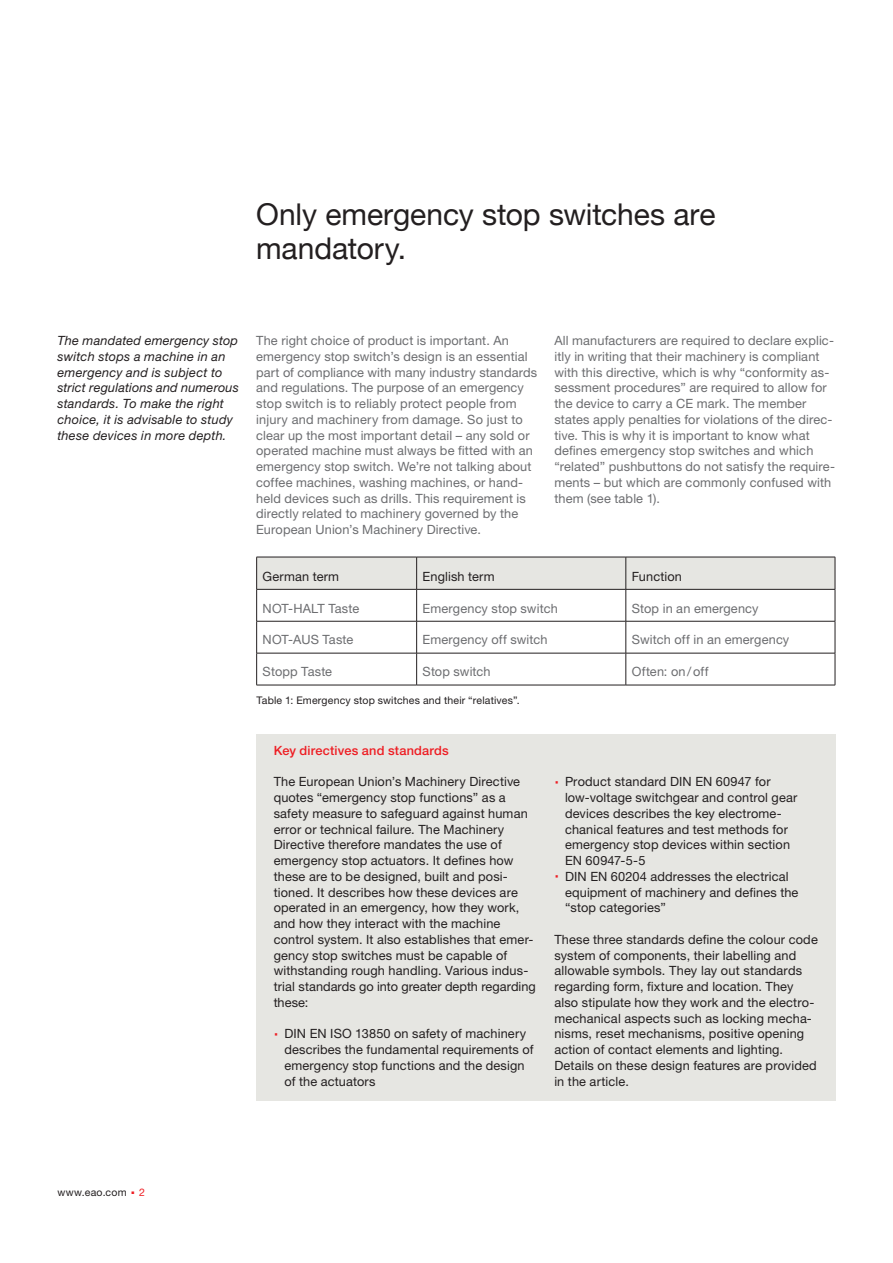
<style>
.page{position:relative;width:893px;height:1263px;background:#fff}
.page>*{position:absolute;margin:0;border:0;box-sizing:border-box;transform-origin:0 0}
.t1{font:30px/34.5px "Helvetica Neue";letter-spacing:-.005em;color:#231f20}
.t2{font:12.75px/15.8px "Helvetica Neue LT Std";letter-spacing:.01em;color:#231f20}
.t3{font:12.75px/15.8px "Helvetica Neue LT Std";letter-spacing:.01em;color:#6c6d70}
.t4{font:italic 12.75px/15.8px "Helvetica Neue LT Std";letter-spacing:.02em;color:#231f20}
.t5{font:500 12.75px "Helvetica Neue LT Std";letter-spacing:.015em;color:#ee1d23}
.t6{font:10.5px "Helvetica Neue LT Std";letter-spacing:.02em;color:#231f20}
.s1{color:#ee1d23}
</style>
<div class="page">
<div style="left:256px;top:735px;width:580px;height:366px;background:#e6e6e2"></div>
<div style="left:257px;top:558px;width:578px;height:31px;background:#e6e6e2"></div>
<hr style="left:256px;top:557px;width:161px;height:1px;background:#231f20">
<hr style="left:256px;top:557px;width:1px;height:32px;background:#231f20">
<hr style="left:417px;top:557px;width:209px;height:1px;background:#231f20">
<hr style="left:416px;top:557px;width:1px;height:32px;background:#231f20">
<hr style="left:626px;top:557px;width:209px;height:1px;background:#231f20">
<hr style="left:626px;top:557px;width:1px;height:32px;background:#231f20">
<hr style="left:835px;top:557px;width:1px;height:32px;background:#231f20">
<hr style="left:256px;top:589px;width:161px;height:1px;background:#231f20">
<hr style="left:256px;top:589px;width:1px;height:32px;background:#231f20">
<hr style="left:417px;top:589px;width:209px;height:1px;background:#231f20">
<hr style="left:416px;top:589px;width:1px;height:32px;background:#231f20">
<hr style="left:626px;top:589px;width:209px;height:1px;background:#231f20">
<hr style="left:626px;top:589px;width:1px;height:32px;background:#231f20">
<hr style="left:835px;top:589px;width:1px;height:32px;background:#231f20">
<hr style="left:256px;top:621px;width:161px;height:1px;background:#231f20">
<hr style="left:256px;top:621px;width:1px;height:32px;background:#231f20">
<hr style="left:417px;top:621px;width:209px;height:1px;background:#231f20">
<hr style="left:416px;top:621px;width:1px;height:32px;background:#231f20">
<hr style="left:626px;top:621px;width:209px;height:1px;background:#231f20">
<hr style="left:626px;top:621px;width:1px;height:32px;background:#231f20">
<hr style="left:835px;top:621px;width:1px;height:32px;background:#231f20">
<hr style="left:256px;top:653px;width:161px;height:1px;background:#231f20">
<hr style="left:256px;top:653px;width:1px;height:32px;background:#231f20">
<hr style="left:417px;top:653px;width:209px;height:1px;background:#231f20">
<hr style="left:416px;top:653px;width:1px;height:32px;background:#231f20">
<hr style="left:626px;top:653px;width:209px;height:1px;background:#231f20">
<hr style="left:626px;top:653px;width:1px;height:32px;background:#231f20">
<hr style="left:835px;top:653px;width:1px;height:32px;background:#231f20">
<hr style="left:256px;top:685px;width:161px;height:1px;background:#231f20">
<hr style="left:417px;top:685px;width:209px;height:1px;background:#231f20">
<hr style="left:626px;top:685px;width:209px;height:1px;background:#231f20">
<h1 class="t1" style="left:256px;top:197px;width:461px">Only emergency stop switches are mandatory.</h1>
<p class="t4" style="left:57px;top:333px;width:183px">The mandated emergency stop switch stops a machine in an emergency and is subject to strict regulations and numerous standards. To make the right choice, it is advisable to study these devices in more depth.</p>
<p class="t3" style="left:256px;top:333px;width:282px">The right choice of product is important. An emergency stop switch’s design is an essential part of compliance with many industry standards and regulations. The purpose of an emergency stop switch is to reliably protect people from injury and machinery from damage. So just to clear up the most important detail – any sold or operated machine must always be fitted with an emergency stop switch. We’re not talking about coffee machines, washing machines, or hand&shy;held devices such as drills. This requirement is directly related to machinery governed by the European Union’s Machinery Directive.</p>
<p class="t3" style="left:554px;top:333px;width:282px">All manufacturers are required to declare explic&shy;itly in writing that their machinery is compliant with this directive, which is why “conformity as&shy;sessment procedures” are required to allow for the device to carry a CE mark. The member states apply penalties for violations of the direc&shy;tive. This is why it is important to know what defines emergency stop switches and which “related” pushbuttons do not satisfy the require&shy;ments – but which are commonly confused with them (see table 1).</p>
<p class="t2" style="left:263px;top:569px;width:78px">German term</p>
<p class="t2" style="left:423px;top:569px;width:73px">English term</p>
<p class="t2" style="left:632px;top:569px;width:52px">Function</p>
<p class="t3" style="left:263px;top:600px;width:98px">NOT-HALT Taste</p>
<p class="t3" style="left:423px;top:600px;width:137px">Emergency stop switch</p>
<p class="t3" style="left:632px;top:600px;width:128px">Stop in an emergency</p>
<p class="t3" style="left:263px;top:632px;width:92px">NOT-AUS Taste</p>
<p class="t3" style="left:423px;top:632px;width:127px">Emergency off switch</p>
<p class="t3" style="left:632px;top:632px;width:159px">Switch off in an emergency</p>
<p class="t3" style="left:263px;top:663px;width:71px">Stopp Taste</p>
<p class="t3" style="left:423px;top:663px;width:70px">Stop switch</p>
<p class="t3" style="left:632px;top:663px;width:78px">Often: on/off</p>
<p class="t6" style="left:256px;top:694px;width:265px">Table 1: Emergency stop switches and their “relatives”.</p>
<p class="t5" style="left:274px;top:743px;width:177px">Key directives and standards</p>
<p class="t2" style="left:274px;top:774px;width:264px">The European Union’s Machinery Directive quotes “emergency stop functions” as a safety measure to safeguard against human error or technical failure. The Machinery Directive therefore mandates the use of emergency stop actuators. It defines how these are to be designed, built and posi&shy;tioned. It describes how these devices are operated in an emergency, how they work, and how they interact with the machine control system. It also establishes that emer&shy;gency stop switches must be capable of withstanding rough handling. Various indus&shy;trial standards go into greater depth regarding these:</p>
<p class="t2" style="left:284px;top:1026px;width:251px">DIN EN ISO 13850 on safety of machinery describes the fundamental requirements of emergency stop functions and the design of the actuators</p>
<p class="t2" style="left:565px;top:774px;width:235px">Product standard DIN EN 60947 for low-voltage switchgear and control gear devices describes the key electrome&shy;chanical features and test methods for emergency stop devices within section EN 60947-5-5<br>DIN EN 60204 addresses the electrical equipment of machinery and defines the “stop categories”</p>
<p class="t2" style="left:554px;top:931px;width:265px">These three standards define the colour code system of components, their labelling and allowable symbols. They lay out standards regarding form, fixture and location. They also stipulate how they work and the electro&shy;mechanical aspects such as locking mecha&shy;nisms, reset mechanisms, positive opening action of contact elements and lighting.<br>Details on these design features are provided in the article.</p>
<p class="t6" style="left:57px;top:1186px;width:89px">www.eao.com <sup>.</sup> <span class="s1">2</span></p>
</div>
